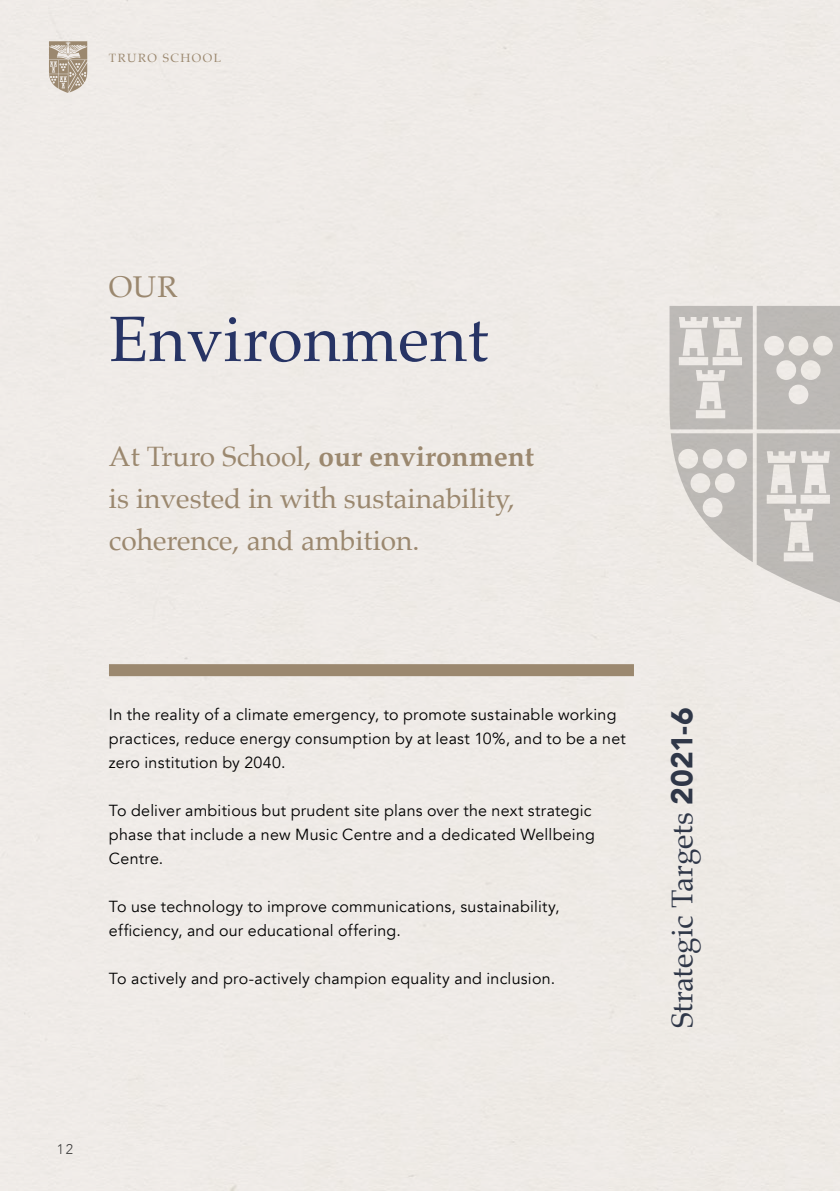
<style>
.page{position:relative;width:840px;height:1191px;background:#fff}
.page>*{position:absolute;margin:0;border:0;box-sizing:border-box;transform-origin:0 0}
.t1{font:64px "Palatino";letter-spacing:.01em;color:#273465}
.t2{font:30px "Palatino";letter-spacing:-.015em;color:#2f3748}
.t3{font:30px "Palatino";color:#9b886f}
.t4{font:28px/42px "Palatino";color:#9b886f}
.t5{font:16px/24px "Avenir";letter-spacing:.015em;color:#000}
.t6{font:300 14px "Avenir";color:#3c3c3b}
.t7{font:12px "Palatino";letter-spacing:.12em;color:#9b886f}
.s1{font-weight:700}
.s2{font-family:"Avenir";font-weight:900}
</style>
<div class="page">
<svg style="left:49px;top:41px;width:38px;height:52px;background:#bbae9d"></svg>
<svg style="left:669px;top:306px;width:170px;height:296px;background:#cfccc8"></svg>
<div style="left:109px;top:664px;width:524px;height:12px;background:#9b886f"></div>
<p class="t7" style="left:109px;top:47px;width:113px">TRURO SCHOOL</p>
<h2 class="t3" style="left:109px;top:262px;width:70px">OUR</h2>
<h1 class="t1" style="left:109px;top:286px;width:381px">Environment</h1>
<h3 class="t4" style="left:109px;top:436px;width:426px">At Truro School, <span class="s1">our environment </span>is invested in with sustainability, coherence, and ambition.</h3>
<p class="t5" style="left:109px;top:703px;width:518px">In the reality of a climate emergency, to promote sustainable working practices, reduce energy consumption by at least 10%, and to be a net zero institution by 2040.</p>
<p class="t5" style="left:109px;top:799px;width:487px">To deliver ambitious but prudent site plans over the next strategic phase that include a new Music Centre and a dedicated Wellbeing<br>Centre.</p>
<p class="t5" style="left:109px;top:895px;width:452px">To use technology to improve communications, sustainability, efficiency, and our educational offering.</p>
<p class="t5" style="left:109px;top:967px;width:447px">To actively and pro-actively champion equality and inclusion.</p>
<h2 class="t2" style="left:656px;top:1028px;width:322px;rotate:-90deg">Strategic Targets <span class="s2">2021-6</span></h2>
<p class="t6" style="left:57px;top:1140px;width:18px">12</p>
</div>
